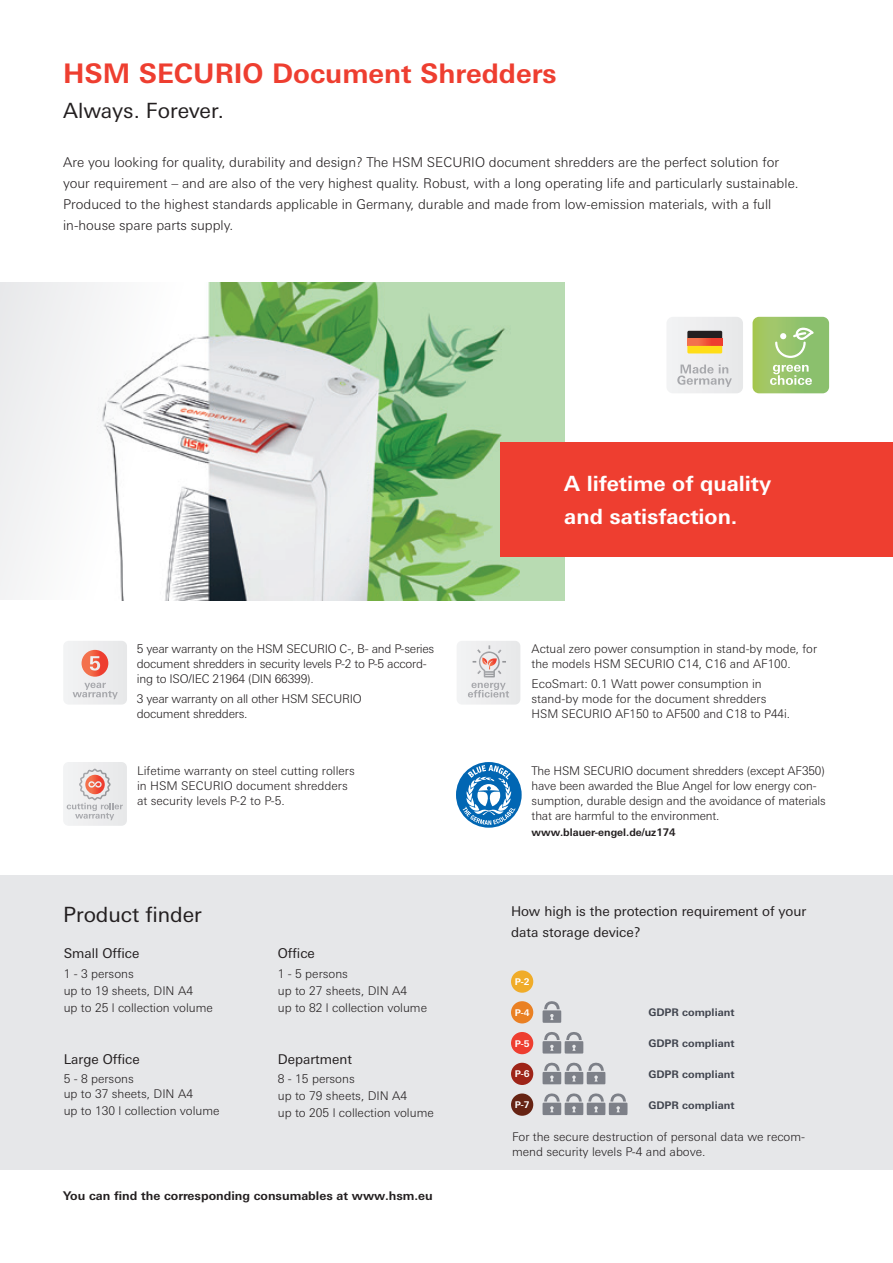
<style>
.page{position:relative;width:893px;height:1263px;background:#fff}
.page>*{position:absolute;margin:0;border:0;box-sizing:border-box;transform-origin:0 0}
.t1{font:700 27px "Univers Next W1 G";color:#ee3e30}
.t2{font:700 21px/33px "Univers Next W1 G";color:#fff}
.t3{font:21px "Univers Next W1 G";color:#231f20}
.t4{font:300 13.5px/21px "Univers Next W1 G";color:#231f20}
.t5{font:13.5px/21px "Univers Next W1 G";color:#231f20}
.t6{font:300 12px/15px "Univers Next W1 G";color:#231f20}
.t7{font:300 12px/15px "Univers Next W1 G";letter-spacing:-.02em;color:#231f20}
.t8{font:700 12px "Univers Next W1 G";color:#231f20}
.t9{font:700 10.5px "Univers Next W1 G";color:#40444e}
.t10{font:700 10.5px "Univers Next W1 G";color:#231f20}
.t11{font:700 9.3px "Univers Next W1 G";color:#fff}
</style>
<div class="page">
<svg style="left:0;top:283px;width:564px;height:317px"></svg>
<svg style="left:667px;top:317px;width:76px;height:76px"></svg>
<svg style="left:63px;top:762px;width:64px;height:64px"></svg>
<svg style="left:64px;top:641px;width:63px;height:64px"></svg>
<svg style="left:457px;top:641px;width:63px;height:64px"></svg>
<div style="left:0;top:875px;width:893px;height:294px;background:#e6e7e9"></div>
<svg style="left:752px;top:317px;width:77px;height:76px;background:#a1c978"></svg>
<div style="left:500px;top:442px;width:393px;height:114px;background:#ee3e30"></div>
<div style="left:511px;top:970px;width:22px;height:23px;background:#f0ac29;border-radius:50%"></div>
<div style="left:511px;top:1001px;width:22px;height:22px;background:#ea8023;border-radius:50%"></div>
<svg style="left:543px;top:1001px;width:18px;height:22px"></svg>
<div style="left:511px;top:1032px;width:22px;height:22px;background:#ee3e30;border-radius:50%"></div>
<svg style="left:543px;top:1032px;width:40px;height:21px"></svg>
<div style="left:511px;top:1063px;width:22px;height:22px;background:#9e2418;border-radius:50%"></div>
<svg style="left:543px;top:1062px;width:62px;height:22px"></svg>
<div style="left:511px;top:1093px;width:22px;height:23px;background:#662313;border-radius:50%"></div>
<svg style="left:543px;top:1093px;width:84px;height:22px"></svg>
<svg style="left:456px;top:762px;width:66px;height:66px"></svg>
<h1 class="t1" style="left:63px;top:58px;width:495px">HSM SECURIO Document Shredders</h1>
<h2 class="t3" style="left:63px;top:98px;width:162px">Always. Forever.</h2>
<p class="t4" style="left:63px;top:152px;width:737px">Are you looking for quality, durability and design? The HSM SECURIO document shredders are the perfect solution for your requirement – and are also of the very highest quality. Robust, with a long operating life and particularly sustainable.<br>Produced to the highest standards applicable in Germany, durable and made from low-emission materials, with a full in-house spare parts supply.</p>
<p class="t7" style="left:137px;top:641px;width:299px">5 year warranty on the HSM SECURIO C-, B- and P-series document shredders in security levels P-2 to P-5 accord&shy;ing to ISO/IEC 21964 (DIN 66399).</p>
<p class="t7" style="left:137px;top:691px;width:226px">3 year warranty on all other HSM SECURIO document shredders.</p>
<p class="t6" style="left:137px;top:763px;width:219px">Lifetime warranty on steel cutting rollers in HSM SECURIO document shredders at security levels P-2 to P-5.</p>
<h2 class="t3" style="left:63px;top:902px;width:140px">Product finder</h2>
<p class="t5" style="left:64px;top:943px;width:77px">Small Office</p>
<p class="t6" style="left:64px;top:965px;width:151px;line-height:17.1px">1 - 3 persons<br>up to 19 sheets, DIN A4<br>up to 25 l collection volume</p>
<p class="t5" style="left:64px;top:1048px;width:78px">Large Office</p>
<p class="t6" style="left:64px;top:1071px;width:131px">5 - 8 persons<br>up to 37 sheets, DIN A4</p>
<p class="t6" style="left:64px;top:1103px;width:157px">up to 130 l collection volume</p>
<p class="t5" style="left:278px;top:943px;width:38px">Office</p>
<p class="t6" style="left:278px;top:965px;width:151px;line-height:17.1px">1 - 5 persons<br>up to 27 sheets, DIN A4<br>up to 82 l collection volume</p>
<p class="t5" style="left:278px;top:1048px;width:76px">Department</p>
<p class="t6" style="left:278px;top:1070px;width:157px;line-height:17.1px">8 - 15 persons<br>up to 79 sheets, DIN A4<br>up to 205 l collection volume</p>
<p class="t8" style="left:63px;top:1188px;width:371px">You can find the corresponding consumables at www.hsm.eu</p>
<h2 class="t2" style="left:564px;top:467px;width:208px">A lifetime of quality and satisfaction.</h2>
<p class="t6" style="left:531px;top:641px;width:287px">Actual zero power consumption in stand-by mode, for the models HSM SECURIO C14, C16 and AF100.</p>
<p class="t6" style="left:531px;top:676px;width:260px">EcoSmart: 0.1 Watt power consumption in stand-by mode for the document shredders<br>HSM SECURIO AF150 to AF500 and C18 to P44i.</p>
<p class="t6" style="left:532px;top:763px;width:296px">The HSM SECURIO document shredders (except AF350) have been awarded the Blue Angel for low energy con&shy;sumption, durable design and the avoidance of materials that are harmful to the environment.</p>
<p class="t10" style="left:532px;top:826px;width:146px">www.blauer-engel.de/uz174</p>
<p class="t5" style="left:511px;top:901px;width:297px">How high is the protection requirement of your data storage device?</p>
<p class="t11" style="left:515px;top:976px;width:16px">P-2</p>
<p class="t11" style="left:515px;top:1007px;width:16px">P-4</p>
<p class="t9" style="left:648px;top:1006px;width:88px">GDPR compliant</p>
<p class="t11" style="left:515px;top:1038px;width:16px">P-5</p>
<p class="t9" style="left:648px;top:1037px;width:88px">GDPR compliant</p>
<p class="t11" style="left:515px;top:1068px;width:16px">P-6</p>
<p class="t9" style="left:648px;top:1068px;width:88px">GDPR compliant</p>
<p class="t11" style="left:515px;top:1099px;width:16px">P-7</p>
<p class="t9" style="left:648px;top:1098px;width:88px">GDPR compliant</p>
<p class="t6" style="left:512px;top:1129px;width:295px">For the secure destruction of personal data we recom&shy;mend security levels P-4 and above.</p>
</div>
